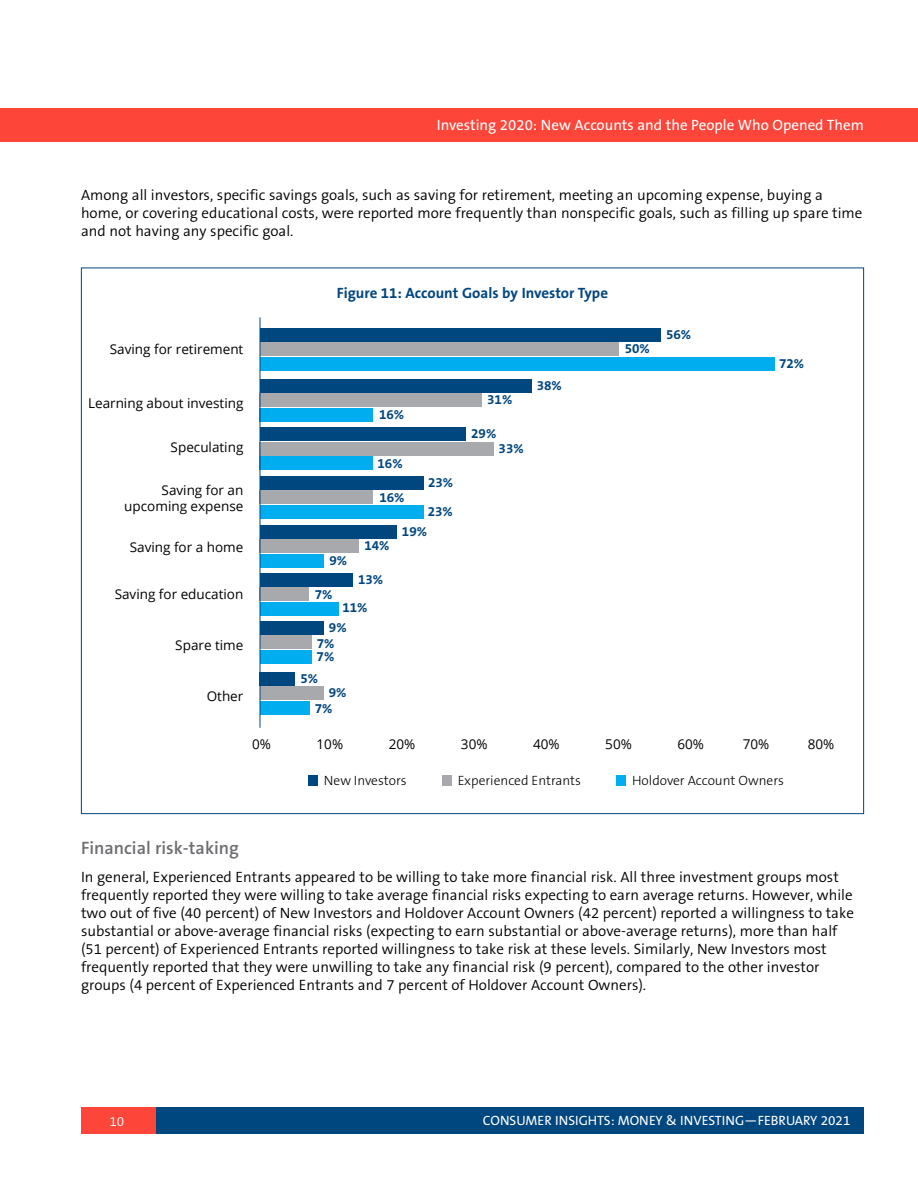
<style>
.page{position:relative;width:918px;height:1188px;background:#fff}
.page>*{position:absolute;margin:0;border:0;box-sizing:border-box;transform-origin:0 0}
.t1{font:600 18px "The Sans B6";color:#6d6e71}
.t2{font:300 15px/18px "The Sans B4";color:#000}
.t3{font:15px "The Sans B5 Plain";color:#fff}
.t4{font:700 15px "The Sans B7";color:#00467f}
.t5{font:13.5px/16.2px "Open Sans";color:#000;text-align:right}
.t6{font:700 13.5px/19.8px "The Sans B7";color:#00467f}
.t7{font:300 13.5px "The Sans B3";color:#000}
.t8{font:13.5px "The Sans B5 Plain";color:#fff}
.t9{font:300 13.5px "The Sans B4";color:#fff}
</style>
<div class="page">
<div style="left:155px;top:1107px;width:709px;height:27px;background:#00467f"></div>
<div style="left:81px;top:1107px;width:74px;height:27px;background:#fd4539"></div>
<div style="left:0;top:108px;width:918px;height:34px;background:#fd4539"></div>
<div style="left:308px;top:775px;width:10px;height:10px;background:#00467f"></div>
<div style="left:442px;top:775px;width:10px;height:10px;background:#a7a9ac"></div>
<div style="left:616px;top:775px;width:10px;height:10px;background:#00aeef"></div>
<div style="left:260px;top:328px;width:401px;height:14px;background:#00467f"></div>
<div style="left:260px;top:343px;width:359px;height:13px;background:#a7a9ac"></div>
<div style="left:260px;top:357px;width:515px;height:14px;background:#00aeef"></div>
<div style="left:260px;top:379px;width:271px;height:14px;background:#00467f"></div>
<div style="left:260px;top:394px;width:222px;height:13px;background:#a7a9ac"></div>
<div style="left:260px;top:408px;width:113px;height:14px;background:#00aeef"></div>
<div style="left:260px;top:427px;width:206px;height:14px;background:#00467f"></div>
<div style="left:260px;top:442px;width:234px;height:13px;background:#a7a9ac"></div>
<div style="left:260px;top:456px;width:113px;height:14px;background:#00aeef"></div>
<div style="left:260px;top:476px;width:164px;height:14px;background:#00467f"></div>
<div style="left:260px;top:490px;width:113px;height:14px;background:#a7a9ac"></div>
<div style="left:260px;top:505px;width:164px;height:13px;background:#00aeef"></div>
<div style="left:260px;top:525px;width:136px;height:13px;background:#00467f"></div>
<div style="left:260px;top:539px;width:99px;height:14px;background:#a7a9ac"></div>
<div style="left:260px;top:554px;width:63px;height:13px;background:#00aeef"></div>
<div style="left:260px;top:573px;width:93px;height:14px;background:#00467f"></div>
<div style="left:260px;top:588px;width:49px;height:13px;background:#a7a9ac"></div>
<div style="left:260px;top:602px;width:79px;height:14px;background:#00aeef"></div>
<div style="left:260px;top:621px;width:63px;height:14px;background:#00467f"></div>
<div style="left:260px;top:636px;width:51px;height:13px;background:#a7a9ac"></div>
<div style="left:260px;top:650px;width:51px;height:14px;background:#00aeef"></div>
<div style="left:260px;top:672px;width:35px;height:14px;background:#00467f"></div>
<div style="left:260px;top:687px;width:63px;height:13px;background:#a7a9ac"></div>
<div style="left:260px;top:701px;width:50px;height:14px;background:#00aeef"></div>
<hr style="left:260px;top:317px;width:1px;height:411px;background:#00467f">
<p class="t3" style="left:437px;top:117px;width:429px">Investing 2020: New Accounts and the People Who Opened Them</p>
<p class="t2" style="left:81px;top:186px;width:783px">Among all investors, specific savings goals, such as saving for retirement, meeting an upcoming expense, buying a home, or covering educational costs, were reported more frequently than nonspecific goals, such as filling up spare time and not having any specific goal.</p>
<p class="t4" style="left:337px;top:285px;width:273px">Figure 11: Account Goals by Investor Type</p>
<p class="t5" style="left:110px;top:341px;width:135px">Saving for retirement</p>
<p class="t5" style="left:88px;top:394px;width:157px">Learning about investing</p>
<p class="t5" style="left:171px;top:439px;width:74px">Speculating</p>
<p class="t5" style="left:124px;top:481px;width:121px">Saving for an upcoming expense</p>
<p class="t5" style="left:130px;top:539px;width:115px">Saving for a home</p>
<p class="t5" style="left:115px;top:586px;width:130px">Saving for education</p>
<p class="t5" style="left:175px;top:636px;width:70px">Spare time</p>
<p class="t5" style="left:207px;top:688px;width:38px">Other</p>
<p class="t6" style="left:379px;top:405px;width:27px">16%</p>
<p class="t6" style="left:377px;top:454px;width:27px">16%</p>
<p class="t6" style="left:379px;top:488px;width:27px">16%</p>
<p class="t6" style="left:428px;top:473px;width:27px">23%</p>
<p class="t6" style="left:428px;top:502px;width:27px">23%</p>
<p class="t6" style="left:329px;top:551px;width:19px">9%</p>
<p class="t6" style="left:364px;top:536px;width:27px">14%</p>
<p class="t6" style="left:358px;top:570px;width:27px">13%</p>
<p class="t6" style="left:315px;top:585px;width:19px">7%</p>
<p class="t6" style="left:329px;top:598px;width:40px;text-indent:13px">11%<br>9%</p>
<p class="t6" style="left:317px;top:637px;width:19px;line-height:13.8px">7%<br>7%</p>
<p class="t6" style="left:300px;top:669px;width:19px">5%</p>
<p class="t6" style="left:315px;top:685px;width:33px;line-height:15.8px;text-indent:14px">9%<br>7%</p>
<p class="t6" style="left:402px;top:522px;width:27px">19%</p>
<p class="t6" style="left:487px;top:390px;width:27px">31%</p>
<p class="t6" style="left:471px;top:424px;width:27px">29%</p>
<p class="t6" style="left:499px;top:439px;width:27px">33%</p>
<p class="t6" style="left:537px;top:376px;width:27px">38%</p>
<p class="t6" style="left:625px;top:339px;width:27px">50%</p>
<p class="t6" style="left:666px;top:324px;width:27px">56%</p>
<p class="t6" style="left:779px;top:354px;width:27px">72%</p>
<p class="t5" style="left:252px;top:735px;width:20px">0%</p>
<p class="t5" style="left:317px;top:735px;width:28px">10%</p>
<p class="t5" style="left:389px;top:735px;width:28px">20%</p>
<p class="t5" style="left:461px;top:735px;width:28px">30%</p>
<p class="t5" style="left:533px;top:735px;width:28px">40%</p>
<p class="t5" style="left:605px;top:735px;width:28px">50%</p>
<p class="t5" style="left:678px;top:735px;width:28px">60%</p>
<p class="t5" style="left:743px;top:735px;width:28px">70%</p>
<p class="t5" style="left:808px;top:735px;width:28px">80%</p>
<p class="t7" style="left:324px;top:773px;width:84px">New Investors</p>
<p class="t7" style="left:458px;top:773px;width:125px">Experienced Entrants</p>
<p class="t7" style="left:632px;top:773px;width:153px">Holdover Account Owners</p>
<p class="t1" style="left:81px;top:838px;width:160px">Financial risk-taking</p>
<p class="t2" style="left:81px;top:869px;width:774px">In general, Experienced Entrants appeared to be willing to take more financial risk. All three investment groups most frequently reported they were willing to take average financial risks expecting to earn average returns. However, while two out of five (40 percent) of New Investors and Holdover Account Owners (42 percent) reported a willingness to take substantial or above-average financial risks (expecting to earn substantial or above-average returns), more than half (51 percent) of Experienced Entrants reported willingness to take risk at these levels. Similarly, New Investors most frequently reported that they were unwilling to take any financial risk (9 percent), compared to the other investor groups (4 percent of Experienced Entrants and 7 percent of Holdover Account Owners).</p>
<p class="t9" style="left:109px;top:1114px;width:16px">10</p>
<p class="t8" style="left:483px;top:1114px;width:369px">CONSUMER INSIGHTS: MONEY &amp; INVESTING—FEBRUARY 2021</p>
</div>
